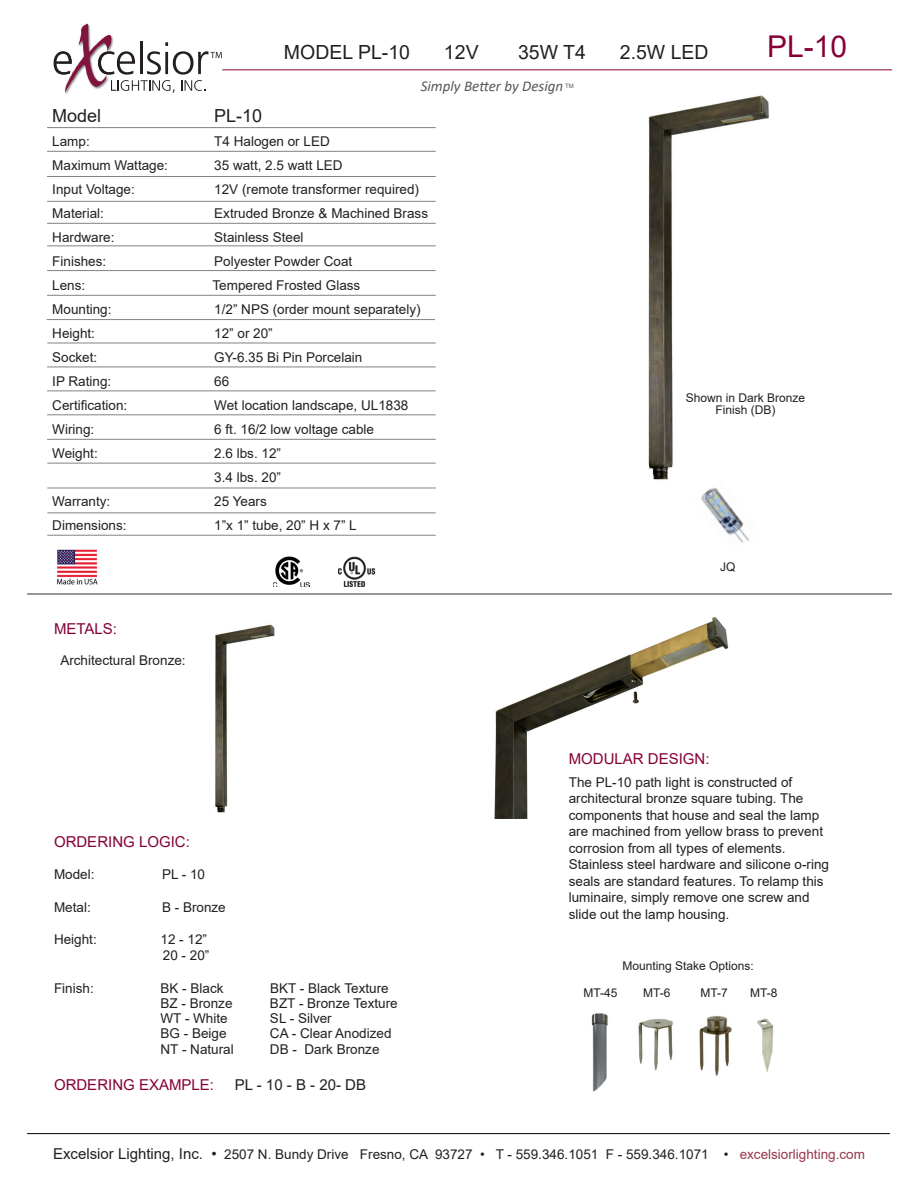
<style>
.page{position:relative;width:918px;height:1188px;background:#fff}
.page>*{position:absolute;margin:0;border:0;box-sizing:border-box;transform-origin:0 0}
.t1{font:30px "Arial";color:#860037}
.t2{font:19.5px "Arial";color:#231f20}
.t3{font:18px "Arial";color:#231f20}
.t4{font:15px "Arial";color:#860037}
.t5{font:italic 15px "Calibri";color:#57585a}
.t6{font:15px "Arial";color:#231f20}
.t7{font:13.5px/16.5px "Arial";color:#231f20}
.t8{font:12px/12px "Arial";color:#231f20;text-align:center}
.t9{font:6px "Arial";color:#57585a}
.s1{color:#fff}
.s2{font-size:15px}
.s3{color:#973650}
</style>
<div class="page">
<img style="left:215px;top:624px;width:60px;height:189px">
<img style="left:648px;top:95px;width:121px;height:385px">
<hr style="left:47px;top:127px;width:389px;height:1px;background:#808285">
<hr style="left:47px;top:151px;width:389px;height:1px;background:#808285">
<hr style="left:47px;top:176px;width:389px;height:1px;background:#808285">
<hr style="left:47px;top:201px;width:389px;height:1px;background:#808285">
<hr style="left:47px;top:223px;width:389px;height:1px;background:#808285">
<hr style="left:47px;top:246px;width:389px;height:1px;background:#808285">
<hr style="left:47px;top:270px;width:389px;height:1px;background:#808285">
<hr style="left:47px;top:295px;width:389px;height:1px;background:#808285">
<hr style="left:47px;top:319px;width:388px;height:1px;background:#808285">
<hr style="left:47px;top:343px;width:389px;height:1px;background:#808285">
<hr style="left:47px;top:367px;width:389px;height:1px;background:#808285">
<hr style="left:47px;top:391px;width:389px;height:1px;background:#808285">
<hr style="left:47px;top:415px;width:389px;height:1px;background:#808285">
<hr style="left:47px;top:439px;width:389px;height:1px;background:#808285">
<hr style="left:47px;top:463px;width:389px;height:1px;background:#808285">
<hr style="left:47px;top:488px;width:389px;height:1px;background:#808285">
<hr style="left:47px;top:513px;width:389px;height:1px;background:#808285">
<hr style="left:47px;top:535px;width:389px;height:1px;background:#808285">
<img style="left:494px;top:617px;width:235px;height:202px">
<hr style="left:27px;top:594px;width:865px;height:1px;background:#2e3133">
<hr style="left:27px;top:1133px;width:863px;height:1px;background:#000">
<img style="left:692px;top:479px;width:70px;height:64px">
<hr style="left:223px;top:69px;width:669px;height:1px;background:#860037">
<svg style="left:54px;top:52px;width:5px;height:22px"></svg>
<hr style="left:140px;top:41px;width:2px;height:33px;background:#231f20">
<img style="left:65px;top:23px;width:49px;height:71px">
<svg style="left:98px;top:42px;width:124px;height:51px"></svg>
<img style="left:59px;top:51px;width:13px;height:24px">
<img style="left:98px;top:51px;width:16px;height:24px">
<img style="left:56px;top:549px;width:42px;height:36px">
<img style="left:274px;top:557px;width:36px;height:30px">
<img style="left:338px;top:556px;width:38px;height:30px">
<img style="left:757px;top:1018px;width:17px;height:54px">
<img style="left:591px;top:1013px;width:17px;height:79px">
<img style="left:638px;top:1018px;width:35px;height:53px">
<img style="left:699px;top:1015px;width:33px;height:61px">
<h2 class="t2" style="left:284px;top:38px;width:426px">MODEL PL-10 <span class="s1">•</span> 12V <span class="s1">•</span> 35W T4 <span class="s1">•</span> 2.5W LED</h2>
<p class="t5" style="left:421px;top:76px;width:144px">Simply Better by Design</p>
<p class="t9" style="left:565px;top:82px;width:10px">TM</p>
<h1 class="t1" style="left:767px;top:25px;width:82px">PL-10</h1>
<h3 class="t3" style="left:52px;top:103px;width:51px">Model</h3>
<h3 class="t3" style="left:214px;top:103px;width:50px">PL-10</h3>
<p class="t7" style="left:52px;top:133px;width:39px">Lamp:</p>
<p class="t7" style="left:214px;top:133px;width:117px">T4 Halogen or LED</p>
<p class="t7" style="left:52px;top:157px;width:117px">Maximum Wattage:</p>
<p class="t7" style="left:214px;top:157px;width:130px">35 watt, 2.5 watt LED</p>
<p class="t7" style="left:52px;top:181px;width:84px">Input Voltage:</p>
<p class="t7" style="left:214px;top:181px;width:206px">12V (remote transformer required)</p>
<p class="t7" style="left:52px;top:205px;width:53px">Material:</p>
<p class="t7" style="left:214px;top:205px;width:215px">Extruded Bronze &amp; Machined Brass</p>
<p class="t7" style="left:52px;top:229px;width:64px">Hardware:</p>
<p class="t7" style="left:214px;top:229px;width:91px">Stainless Steel</p>
<p class="t7" style="left:52px;top:253px;width:56px">Finishes:</p>
<p class="t7" style="left:214px;top:253px;width:140px">Polyester Powder Coat</p>
<p class="t7" style="left:52px;top:277px;width:35px">Lens:</p>
<p class="t7" style="left:213px;top:277px;width:149px">Tempered Frosted Glass</p>
<p class="t7" style="left:52px;top:301px;width:61px">Mounting:</p>
<p class="t7" style="left:214px;top:301px;width:208px">1/2” NPS (order mount separately)</p>
<p class="t7" style="left:52px;top:325px;width:44px">Height:</p>
<p class="t7" style="left:214px;top:325px;width:60px">12” or 20”</p>
<p class="t7" style="left:52px;top:349px;width:47px">Socket:</p>
<p class="t7" style="left:214px;top:349px;width:150px">GY-6.35 Bi Pin Porcelain</p>
<p class="t7" style="left:52px;top:373px;width:61px">IP Rating:</p>
<p class="t7" style="left:214px;top:373px;width:17px">66</p>
<p class="t7" style="left:52px;top:397px;width:77px">Certification:</p>
<p class="t7" style="left:214px;top:397px;width:196px">Wet location landscape, UL1838</p>
<p class="t7" style="left:52px;top:421px;width:43px">Wiring:</p>
<p class="t7" style="left:214px;top:421px;width:161px">6 ft. 16/2 low voltage cable</p>
<p class="t7" style="left:52px;top:445px;width:47px">Weight:</p>
<p class="t7" style="left:214px;top:441px;width:68px;line-height:24px">2.6 lbs. 12”<br>3.4 lbs. 20”</p>
<p class="t7" style="left:52px;top:493px;width:60px">Warranty:</p>
<p class="t7" style="left:214px;top:493px;width:54px">25 Years</p>
<p class="t7" style="left:52px;top:517px;width:76px">Dimensions:</p>
<p class="t7" style="left:214px;top:517px;width:144px">1”x 1” tube, 20” H x 7” L</p>
<p class="t4" style="left:54px;top:619px;width:65px">METALS:</p>
<p class="t7" style="left:60px;top:652px;width:127px">Architectural Bronze:</p>
<p class="t4" style="left:54px;top:831px;width:137px">ORDERING LOGIC:</p>
<p class="t7" style="left:54px;top:866px;width:42px">Model:</p>
<p class="t7" style="left:162px;top:866px;width:45px">PL - 10</p>
<p class="t7" style="left:54px;top:898px;width:38px">Metal:</p>
<p class="t7" style="left:162px;top:898px;width:65px">B - Bronze</p>
<p class="t7" style="left:54px;top:931px;width:44px">Height:</p>
<p class="t7" style="left:161px;top:931px;width:50px">12 - 12”<br>20 - 20”</p>
<p class="t7" style="left:54px;top:979px;width:41px">Finish:</p>
<p class="t7" style="left:161px;top:979px;width:65px">BK - Black</p>
<p class="t7" style="left:270px;top:979px;width:120px">BKT - Black Texture</p>
<p class="t7" style="left:161px;top:994px;width:74px">BZ - Bronze</p>
<p class="t7" style="left:270px;top:994px;width:129px">BZT - Bronze Texture</p>
<p class="t7" style="left:161px;top:1009px;width:69px">WT - White</p>
<p class="t7" style="left:270px;top:1009px;width:63px">SL - Silver</p>
<p class="t7" style="left:161px;top:1024px;width:68px">BG - Beige</p>
<p class="t7" style="left:270px;top:1024px;width:123px">CA - Clear Anodized</p>
<p class="t7" style="left:161px;top:1041px;width:75px">NT - Natural</p>
<p class="t7" style="left:270px;top:1041px;width:111px">DB - Dark Bronze</p>
<p class="t4" style="left:54px;top:1074px;width:162px">ORDERING EXAMPLE:</p>
<p class="t6" style="left:235px;top:1074px;width:133px">PL - 10 - B - 20- DB</p>
<p class="t8" style="left:686px;top:392px;width:121px">Shown in Dark Bronze<br>Finish (DB)</p>
<p class="t8" style="left:720px;top:561px;width:17px">JQ</p>
<p class="t4" style="left:569px;top:748px;width:142px">MODULAR DESIGN:</p>
<p class="t7" style="left:569px;top:773px;width:262px">The PL-10 path light is constructed of architectural bronze square tubing. The components that house and seal the lamp are machined from yellow brass to prevent corrosion from all types of elements.<br>Stainless steel hardware and silicone o-ring seals are standard features. To relamp this luminaire, simply remove one screw and slide out the lamp housing.</p>
<p class="t8" style="left:622px;top:960px;width:133px">Mounting Stake Options:</p>
<p class="t8" style="left:583px;top:987px;width:36px">MT-45</p>
<p class="t8" style="left:643px;top:987px;width:29px">MT-6</p>
<p class="t8" style="left:701px;top:987px;width:29px">MT-7</p>
<p class="t8" style="left:750px;top:987px;width:29px">MT-8</p>
<p class="t7" style="left:53px;top:1146px;width:813px"><span class="s2">Excelsior Lighting, Inc. •</span> 2507 N. Bundy Drive Fresno, CA 93727 • T - 559.346.1051 F - 559.346.1071 • <span class="s3">excelsiorlighting.com</span></p>
</div>
